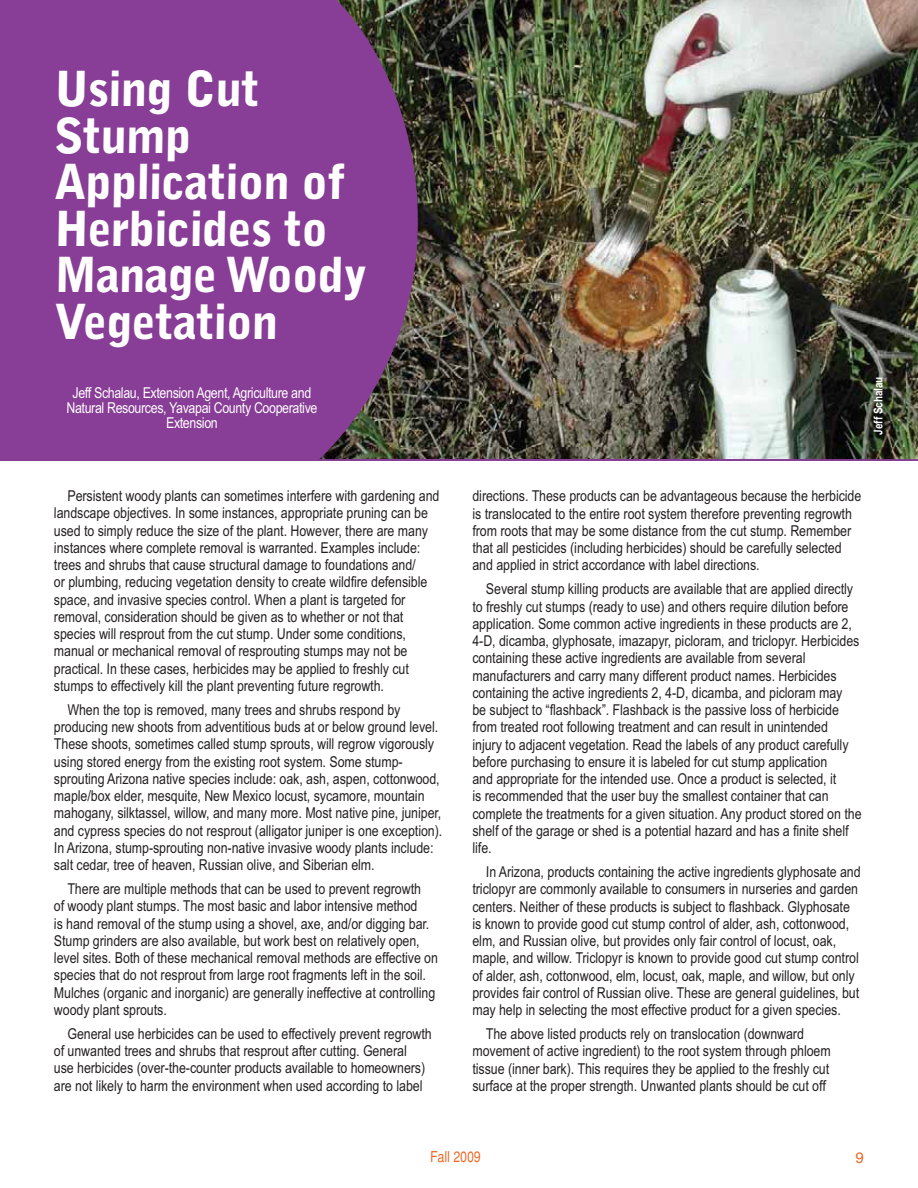
<style>
.page{position:relative;width:918px;height:1188px;background:#fff}
.page>*{position:absolute;margin:0;border:0;box-sizing:border-box;transform-origin:0 0}
.t1{font:900 48px/46.5px "Bell Gothic Std";color:#fff}
.t2{font:15px/17.2px "Arial Narrow";color:#231f20}
.t3{font:15px/15px "Arial Narrow";letter-spacing:-.02em;color:#fff;text-align:center}
.t4{font:condensed 15px "Helvetica";color:#ec6624}
.t5{font:15px "Helvetica Neue";color:#ec6624}
.t6{font:700 12px "Arial Narrow";color:#fff}
</style>
<div class="page">
<div style="left:0;top:0;width:918px;height:460px;background:#883d96"></div>
<img style="left:319px;top:0;width:599px;height:459px">
<h1 class="t1" style="left:54px;top:69px;width:316px">Using Cut<br>Stump<br>Application of<br>Herbicides to<br>Manage Woody<br>Vegetation</h1>
<p class="t3" style="left:66px;top:386px;width:253px">Jeff Schalau, Extension Agent, Agriculture and<br>Natural Resources, Yavapai County Cooperative<br>Extension</p>
<p class="t2" style="left:54px;top:489px;width:387px;text-indent:14px">Persistent woody plants can sometimes interfere with gardening and landscape objectives. In some instances, appropriate pruning can be used to simply reduce the size of the plant. However, there are many instances where complete removal is warranted. Examples include: trees and shrubs that cause structural damage to foundations and/<br>or plumbing, reducing vegetation density to create wildfire defensible space, and invasive species control. When a plant is targeted for removal, consideration should be given as to whether or not that species will resprout from the cut stump. Under some conditions, manual or mechanical removal of resprouting stumps may not be practical. In these cases, herbicides may be applied to freshly cut stumps to effectively kill the plant preventing future regrowth.</p>
<p class="t2" style="left:54px;top:703px;width:390px;text-indent:14px">When the top is removed, many trees and shrubs respond by producing new shoots from adventitious buds at or below ground level.<br>These shoots, sometimes called stump sprouts, will regrow vigorously using stored energy from the existing root system. Some stump&shy;sprouting Arizona native species include: oak, ash, aspen, cottonwood, maple/box elder, mesquite, New Mexico locust, sycamore, mountain mahogany, silktassel, willow, and many more. Most native pine, juniper, and cypress species do not resprout (alligator juniper is one exception).<br>In Arizona, stump-sprouting non-native invasive woody plants include: salt cedar, tree of heaven, Russian olive, and Siberian elm.</p>
<p class="t2" style="left:54px;top:882px;width:386px;text-indent:14px">There are multiple methods that can be used to prevent regrowth<br>of woody plant stumps. The most basic and labor intensive method<br>is hand removal of the stump using a shovel, axe, and/or digging bar.<br>Stump grinders are also available, but work best on relatively open, level sites. Both of these mechanical removal methods are effective on species that do not resprout from large root fragments left in the soil.<br>Mulches (organic and inorganic) are generally ineffective at controlling woody plant sprouts.</p>
<p class="t2" style="left:54px;top:1027px;width:379px;text-indent:14px">General use herbicides can be used to effectively prevent regrowth of unwanted trees and shrubs that resprout after cutting. General<br>use herbicides (over-the-counter products available to homeowners) are not likely to harm the environment when used according to label</p>
<p class="t6" style="left:874px;top:435px;width:60px;rotate:-90deg">Jeff Schalau</p>
<p class="t2" style="left:472px;top:489px;width:391px">directions. These products can be advantageous because the herbicide is translocated to the entire root system therefore preventing regrowth from roots that may be some distance from the cut stump. Remember that all pesticides (including herbicides) should be carefully selected and applied in strict accordance with label directions.</p>
<p class="t2" style="left:472px;top:582px;width:391px;text-indent:14px">Several stump killing products are available that are applied directly to freshly cut stumps (ready to use) and others require dilution before application. Some common active ingredients in these products are 2, 4-D, dicamba, glyphosate, imazapyr, picloram, and triclopyr. Herbicides containing these active ingredients are available from several manufacturers and carry many different product names. Herbicides containing the active ingredients 2, 4-D, dicamba, and picloram may<br>be subject to “flashback”. Flashback is the passive loss of herbicide from treated root following treatment and can result in unintended<br>injury to adjacent vegetation. Read the labels of any product carefully before purchasing to ensure it is labeled for cut stump application<br>and appropriate for the intended use. Once a product is selected, it<br>is recommended that the user buy the smallest container that can complete the treatments for a given situation. Any product stored on the shelf of the garage or shed is a potential hazard and has a finite shelf life.</p>
<p class="t2" style="left:472px;top:865px;width:390px;text-indent:14px">In Arizona, products containing the active ingredients glyphosate and triclopyr are commonly available to consumers in nurseries and garden centers. Neither of these products is subject to flashback. Glyphosate is known to provide good cut stump control of alder, ash, cottonwood, elm, and Russian olive, but provides only fair control of locust, oak, maple, and willow. Triclopyr is known to provide good cut stump control of alder, ash, cottonwood, elm, locust, oak, maple, and willow, but only provides fair control of Russian olive. These are general guidelines, but may help in selecting the most effective product for a given species.</p>
<p class="t2" style="left:472px;top:1027px;width:360px;text-indent:14px">The above listed products rely on translocation (downward movement of active ingredient) to the root system through phloem tissue (inner bark). This requires they be applied to the freshly cut surface at the proper strength. Unwanted plants should be cut off</p>
<p class="t4" style="left:430px;top:1151px;width:52px">Fall 2009</p>
<p class="t5" style="left:856px;top:1149px;width:10px">9</p>
</div>
